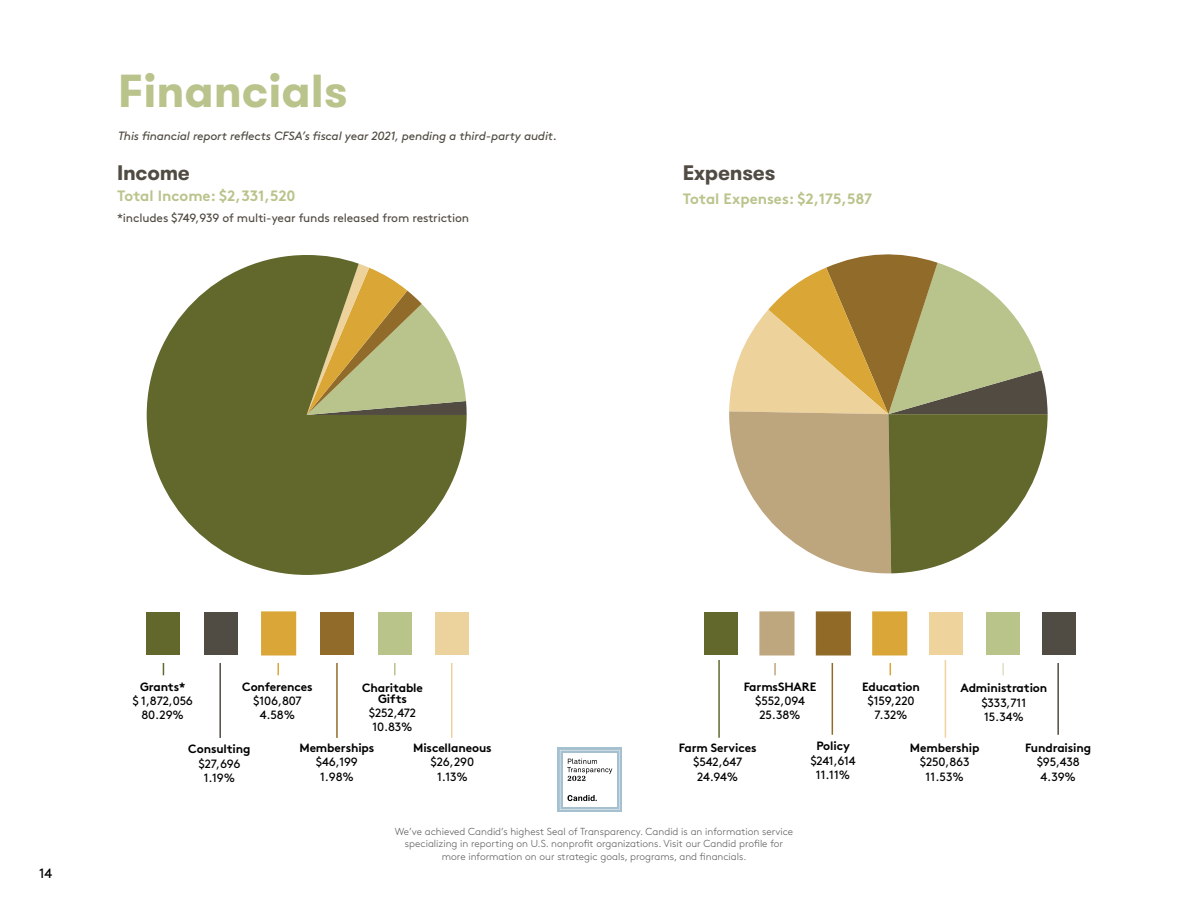
<style>
.page{position:relative;width:1188px;height:918px;background:#fff}
.page>*{position:absolute;margin:0;border:0;box-sizing:border-box;transform-origin:0 0}
.t1{font:700 46.2px "GT Walsheim Pro";color:#b8c48b}
.t2{font:700 21px "GT Walsheim Pro";letter-spacing:-.01em;color:#514c43}
.t3{font:700 15px "Brown Std";color:#b8c48b}
.t4{font:13.5px "Brown Std";color:#000}
.t5{font:12px/14.4px "Brown Std";letter-spacing:-.01em;color:#000;text-align:center}
.t6{font:700 12px/10.5px "Brown Std";letter-spacing:-.01em;color:#000;text-align:center}
.t7{font:italic 12px "Brown Std";letter-spacing:-.01em;color:#514c43}
.t8{font:12px "Brown Std";letter-spacing:-.01em;color:#514c43}
.t9{font:300 10.2px/12.1px "Brown Std";color:#58595b;text-align:center}
</style>
<div class="page">
<hr style="left:1057px;top:663px;width:2px;height:72px;background:#514c43">
<hr style="left:945px;top:660px;width:1px;height:78px;background:#eed39c">
<hr style="left:718px;top:660px;width:2px;height:78px;background:#62682c">
<svg style="left:774px;top:663px;width:2px;height:12px"></svg>
<svg style="left:1002px;top:663px;width:2px;height:12px"></svg>
<svg style="left:890px;top:663px;width:1px;height:12px"></svg>
<hr style="left:832px;top:663px;width:1px;height:72px;background:#916b29">
<svg style="left:147px;top:255px;width:320px;height:320px;fill:#62682c"></svg>
<svg style="left:729px;top:254px;width:319px;height:320px"></svg>
<div style="left:704px;top:612px;width:33px;height:43px;background:#62682c"></div>
<div style="left:759px;top:611px;width:36px;height:45px;background:#bea77f;border:2px solid #bea77f"></div>
<div style="left:816px;top:611px;width:35px;height:45px;background:#916a27;border:2px solid #916b29"></div>
<div style="left:872px;top:611px;width:35px;height:45px;background:#daa638;border:2px solid #daa638"></div>
<div style="left:929px;top:612px;width:34px;height:43px;background:#eed39c"></div>
<div style="left:1042px;top:612px;width:34px;height:43px;background:#514c43"></div>
<div style="left:557px;top:747px;width:65px;height:65px;background:#a5c0ce"></div>
<svg style="left:560px;top:750px;width:60px;height:60px;background:#e0e4e6"></svg>
<hr style="left:219px;top:663px;width:2px;height:75px;background:#514c43">
<hr style="left:451px;top:663px;width:1px;height:75px;background:#ecd29c">
<hr style="left:336px;top:663px;width:2px;height:75px;background:#916b29">
<svg style="left:163px;top:663px;width:1px;height:12px"></svg>
<svg style="left:394px;top:663px;width:2px;height:12px"></svg>
<svg style="left:278px;top:663px;width:1px;height:12px"></svg>
<div style="left:146px;top:612px;width:34px;height:43px;background:#62682c"></div>
<div style="left:204px;top:612px;width:33px;height:43px;background:#514c43"></div>
<div style="left:261px;top:611px;width:35px;height:45px;background:#daa638;border:2px solid #daa737"></div>
<div style="left:320px;top:612px;width:33px;height:43px;background:#916b29"></div>
<div style="left:378px;top:612px;width:33px;height:43px;background:#b8c48a"></div>
<div style="left:436px;top:612px;width:33px;height:43px;background:#ecd29c"></div>
<div style="left:986px;top:612px;width:34px;height:43px;background:#b8c48a"></div>
<h1 class="t1" style="left:118px;top:61px;width:231px">Financials</h1>
<p class="t7" style="left:118px;top:129px;width:441px">This financial report reflects CFSA’s fiscal year 2021, pending a third-party audit.</p>
<h2 class="t2" style="left:117px;top:159px;width:75px">Income</h2>
<h3 class="t3" style="left:117px;top:186px;width:180px">Total Income: $2,331,520</h3>
<p class="t8" style="left:117px;top:210px;width:354px">*includes $749,939 of multi-year funds released from restriction</p>
<h2 class="t2" style="left:683px;top:159px;width:94px">Expenses</h2>
<h3 class="t3" style="left:683px;top:189px;width:191px">Total Expenses: $2,175,587</h3>
<h3 class="t4" style="left:39px;top:866px;width:15px">14</h3>
<p class="t6" style="left:242px;top:681px;width:72px">Conferences</p>
<p class="t5" style="left:253px;top:694px;width:50px">$106,807<br>4.58%</p>
<p class="t6" style="left:299px;top:742px;width:76px">Memberships</p>
<p class="t5" style="left:316px;top:755px;width:44px">$46,199<br>1.98%</p>
<p class="t6" style="left:140px;top:681px;width:47px">Grants*</p>
<p class="t5" style="left:132px;top:694px;width:62px">$ 1,872,056<br>80.29%</p>
<p class="t6" style="left:188px;top:744px;width:64px">Consulting</p>
<p class="t5" style="left:199px;top:756px;width:43px">$27,696<br>1.19%</p>
<p class="t6" style="left:362px;top:683px;width:62px">Charitable<br>Gifts</p>
<p class="t5" style="left:369px;top:706px;width:49px;text-align:left">$252,472<br>10.83%</p>
<p class="t6" style="left:413px;top:742px;width:80px">Miscellaneous</p>
<p class="t5" style="left:431px;top:755px;width:45px">$26,290<br>1.13%</p>
<p class="t6" style="left:862px;top:681px;width:59px">Education</p>
<p class="t5" style="left:867px;top:694px;width:49px">$159,220<br>7.32%</p>
<p class="t6" style="left:744px;top:681px;width:74px">FarmsSHARE</p>
<p class="t5" style="left:755px;top:694px;width:51px">$552,094<br>25.38%</p>
<p class="t6" style="left:679px;top:742px;width:79px">Farm Services</p>
<p class="t5" style="left:693px;top:755px;width:51px">$542,647<br>24.94%</p>
<p class="t6" style="left:961px;top:683px;width:88px">Administration</p>
<p class="t5" style="left:981px;top:695px;width:47px;text-align:left">$333,711<br>15.34%</p>
<p class="t6" style="left:910px;top:742px;width:71px">Membership</p>
<p class="t5" style="left:920px;top:755px;width:51px">$250,863<br>11.53%</p>
<p class="t6" style="left:816px;top:741px;width:35px">Policy</p>
<p class="t5" style="left:810px;top:753px;width:47px">$241,614<br>11.11%</p>
<p class="t6" style="left:1025px;top:742px;width:68px">Fundraising</p>
<p class="t5" style="left:1037px;top:755px;width:44px">$95,438<br>4.39%</p>
<p class="t9" style="left:395px;top:826px;width:400px">We’ve achieved Candid’s highest Seal of Transparency. Candid is an information service specializing in reporting on U.S. nonprofit organizations. Visit our Candid profile for more information on our strategic goals, programs, and financials.</p>
</div>
